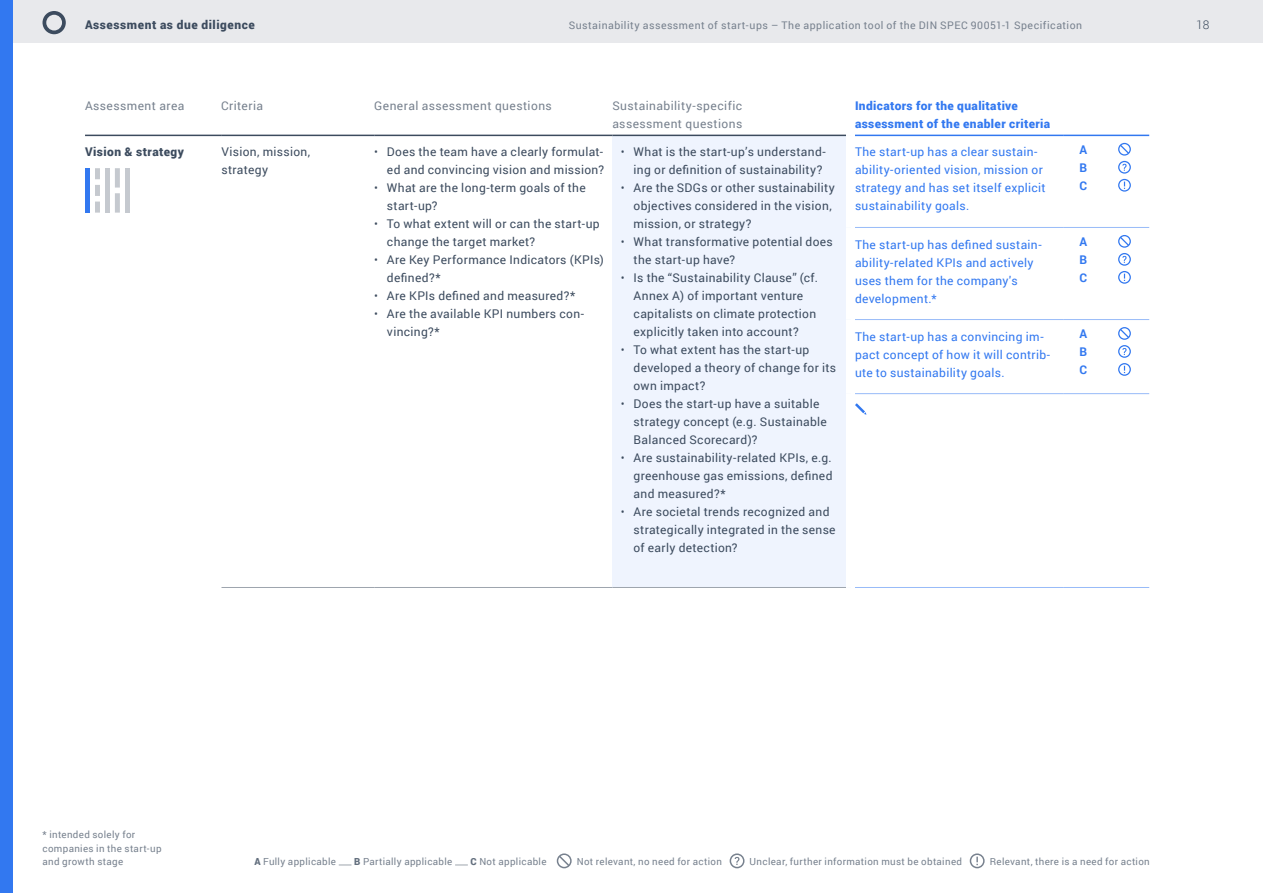
<style>
.page{position:relative;width:1263px;height:893px;background:#fff}
.page>*{position:absolute;margin:0;border:0;box-sizing:border-box;transform-origin:0 0}
.Tab_Kriterien{font:12px/18px "Roboto";letter-spacing:.025em;color:#3c4b5e}
.Tab_Text_Befähiger{font:12px/18px "Roboto";letter-spacing:.025em;color:#3278f0}
.Tab_Kopf{font:12px/18px "Roboto";letter-spacing:.035em;color:#77818e}
.Tab_Kopf_Befähiger{font:900 12px/18px "Roboto";letter-spacing:.03em;color:#3278f0}
.Tab_Bereiche{font:900 12px "Roboto";letter-spacing:.045em;color:#3c4b5e}
.Tab_Skala_Befähiger{font:700 12px "Roboto";color:#3278f0}
.t1{font:300 12px "Roboto";color:#3c4b5e}
.t2{font:10.5px "Roboto";letter-spacing:.045em;color:#77818e}
.t3{font:9.75px/13.5px "Roboto";letter-spacing:.035em;color:#77818e}
.s1{font-weight:300}
.s2{font-weight:900;color:#636f7e}
</style>
<div class="page">
<div style="left:0;top:0;width:1263px;height:43px;background:#e8e9ec"></div>
<div style="left:0;top:0;width:13px;height:893px;background:#3278f0"></div>
<svg style="left:43px;top:11px;width:23px;height:23px"></svg>
<svg style="left:339px;top:865px;width:12px;height:1px"></svg>
<svg style="left:455px;top:865px;width:13px;height:1px"></svg>
<svg style="left:557px;top:853px;width:15px;height:15px"></svg>
<svg style="left:730px;top:853px;width:14px;height:15px"></svg>
<svg style="left:970px;top:853px;width:15px;height:15px"></svg>
<div style="left:612px;top:135px;width:238px;height:452px;background:#eff4fe"></div>
<hr style="left:855px;top:135px;width:208px;height:1px;background:#3278f0">
<hr style="left:1063px;top:135px;width:86px;height:1px;background:#3278f0">
<div style="left:846px;top:135px;width:9px;height:92px;background:#fff"></div>
<div style="left:846px;top:227px;width:9px;height:93px;background:#fff"></div>
<div style="left:846px;top:320px;width:9px;height:74px;background:#fff"></div>
<div style="left:846px;top:394px;width:9px;height:193px;background:#fff"></div>
<hr style="left:855px;top:227px;width:208px;height:1px;background:#98bbf8">
<hr style="left:1063px;top:227px;width:86px;height:1px;background:#98bbf8">
<hr style="left:855px;top:319px;width:208px;height:1px;background:#98bbf8">
<hr style="left:1063px;top:319px;width:86px;height:1px;background:#98bbf8">
<hr style="left:855px;top:393px;width:208px;height:1px;background:#98bbf8">
<hr style="left:1063px;top:393px;width:86px;height:1px;background:#98bbf8">
<hr style="left:221px;top:587px;width:153px;height:1px;background:#9ea5ae">
<hr style="left:374px;top:587px;width:238px;height:1px;background:#9ea5ae">
<hr style="left:612px;top:587px;width:234px;height:1px;background:#9ea5ae">
<hr style="left:855px;top:587px;width:208px;height:1px;background:#98bbf8">
<hr style="left:1063px;top:587px;width:86px;height:1px;background:#98bbf8">
<hr style="left:85px;top:135px;width:136px;height:1px;background:#3c4b5e">
<hr style="left:221px;top:135px;width:153px;height:1px;background:#3c4b5e">
<hr style="left:374px;top:135px;width:238px;height:1px;background:#3c4b5e">
<hr style="left:612px;top:135px;width:234px;height:1px;background:#3c4b5e">
<svg style="left:1118px;top:143px;width:13px;height:49px"></svg>
<svg style="left:1118px;top:235px;width:13px;height:49px"></svg>
<svg style="left:1118px;top:327px;width:13px;height:49px"></svg>
<svg style="left:855px;top:403px;width:11px;height:12px"></svg>
<div style="left:85px;top:168px;width:5px;height:45px;background:#3278f0"></div>
<div style="left:105px;top:168px;width:5px;height:45px;background:#c5c9cf"></div>
<div style="left:125px;top:168px;width:5px;height:45px;background:#c5c9cf"></div>
<svg style="left:95px;top:168px;width:5px;height:45px"></svg>
<svg style="left:115px;top:168px;width:5px;height:45px"></svg>
<p class="Tab_Bereiche" style="left:85px;top:16px;width:171px">Assessment as due diligence</p>
<p class="t1" style="left:1196px;top:16px;width:15px">18</p>
<p class="t2" style="left:569px;top:18px;width:515px">Sustainability assessment of start-ups – The application tool of the DIN SPEC 90051-1 Specification</p>
<p class="Tab_Kopf" style="left:85px;top:96px;width:101px">Assessment area</p>
<p class="Tab_Kopf" style="left:221px;top:96px;width:44px">Criteria</p>
<p class="Tab_Kopf" style="left:374px;top:96px;width:179px">General assessment questions</p>
<p class="Tab_Kopf" style="left:612px;top:96px;width:131px">Sustainability-specific assessment questions</p>
<p class="Tab_Kopf_Befähiger" style="left:855px;top:96px;width:197px">Indicators for the qualitative assessment of the enabler criteria</p>
<p class="Tab_Bereiche" style="left:85px;top:144px;width:100px">Vision &amp; strategy</p>
<p class="Tab_Kriterien" style="left:221px;top:143px;width:90px">Vision, mission,</p>
<p class="Tab_Kriterien" style="left:221px;top:161px;width:48px">strategy</p>
<p class="Tab_Text_Befähiger" style="left:855px;top:143px;width:192px">The start-up has a clear sustain&shy;ability-oriented vision, mission or strategy and has set itself explicit sustainability goals.</p>
<p class="Tab_Skala_Befähiger" style="left:1079px;top:141px;width:9px">A</p>
<p class="Tab_Kriterien" style="left:374px;top:143px;width:231px;text-align:right"><span class="s1">•</span> Does the team have a clearly formulat&shy;ed and convincing vision and mission?</p>
<p class="Tab_Kriterien" style="left:387px;top:179px;width:200px;text-indent:-13px"><span class="s1">•</span> What are the long-term goals of the start-up?</p>
<p class="Tab_Kriterien" style="left:387px;top:215px;width:214px;text-indent:-13px"><span class="s1">•</span> To what extent will or can the start-up change the target market?</p>
<p class="Tab_Kriterien" style="left:387px;top:251px;width:218px;text-indent:-13px"><span class="s1">•</span> Are Key Performance Indicators (KPIs) defined?*</p>
<p class="Tab_Kriterien" style="left:374px;top:287px;width:203px"><span class="s1">•</span> Are KPIs defined and measured?*</p>
<p class="Tab_Kriterien" style="left:387px;top:305px;width:199px;text-indent:-13px"><span class="s1">•</span> Are the available KPI numbers con&shy;vincing?*</p>
<p class="Tab_Kriterien" style="left:621px;top:143px;width:206px;text-align:right"><span class="s1">•</span> What is the start-up’s understand&shy;ing or definition of sustainability?</p>
<p class="Tab_Kriterien" style="left:634px;top:179px;width:203px;text-indent:-13px"><span class="s1">•</span> Are the SDGs or other sustainability objectives considered in the vision, mission, or strategy?</p>
<p class="Tab_Kriterien" style="left:634px;top:233px;width:201px;text-indent:-13px"><span class="s1">•</span> What transformative potential does the start-up have?</p>
<p class="Tab_Kriterien" style="left:634px;top:269px;width:186px;text-indent:-13px"><span class="s1">•</span> Is the “Sustainability Clause” (cf.<br>Annex A) of important venture capitalists on climate protection explicitly taken into account?</p>
<p class="Tab_Kriterien" style="left:634px;top:341px;width:204px;text-indent:-13px"><span class="s1">•</span> To what extent has the start-up developed a theory of change for its own impact?</p>
<p class="Tab_Kriterien" style="left:634px;top:395px;width:195px;text-indent:-13px"><span class="s1">•</span> Does the start-up have a suitable strategy concept (e.g. Sustainable<br>Balanced Scorecard)?</p>
<p class="Tab_Kriterien" style="left:634px;top:449px;width:200px;text-align:justify;text-indent:-13px"><span class="s1">•</span> Are sustainability-related KPIs, e.g. greenhouse gas emissions, defined and measured?*</p>
<p class="Tab_Kriterien" style="left:634px;top:503px;width:203px;text-indent:-13px"><span class="s1">•</span> Are societal trends recognized and strategically integrated in the sense of early detection?</p>
<p class="Tab_Skala_Befähiger" style="left:1079px;top:159px;width:9px">B</p>
<p class="Tab_Skala_Befähiger" style="left:1079px;top:177px;width:9px">C</p>
<p class="Tab_Text_Befähiger" style="left:855px;top:235px;width:188px">The start-up has defined sustain&shy;ability-related KPIs and actively uses them for the company's development.*</p>
<p class="Tab_Skala_Befähiger" style="left:1079px;top:233px;width:9px">A</p>
<p class="Tab_Skala_Befähiger" style="left:1079px;top:251px;width:9px">B</p>
<p class="Tab_Skala_Befähiger" style="left:1079px;top:269px;width:9px">C</p>
<p class="Tab_Text_Befähiger" style="left:855px;top:327px;width:197px">The start-up has a convincing im&shy;pact concept of how it will contrib&shy;ute to sustainability goals.</p>
<p class="Tab_Skala_Befähiger" style="left:1079px;top:326px;width:9px">A</p>
<p class="Tab_Skala_Befähiger" style="left:1079px;top:344px;width:9px">B</p>
<p class="Tab_Skala_Befähiger" style="left:1079px;top:362px;width:9px">C</p>
<p class="t3" style="left:43px;top:828px;width:121px">* intended solely for companies in the start-up and growth stage</p>
<p class="t3" style="left:254px;top:855px;width:83px"><span class="s2">A</span> Fully applicable</p>
<p class="t3" style="left:354px;top:855px;width:100px"><span class="s2">B</span> Partially applicable</p>
<p class="t3" style="left:470px;top:855px;width:78px"><span class="s2">C</span> Not applicable</p>
<p class="t3" style="left:577px;top:855px;width:147px">Not relevant, no need for action</p>
<p class="t3" style="left:750px;top:855px;width:214px">Unclear, further information must be obtained</p>
<p class="t3" style="left:990px;top:855px;width:162px">Relevant, there is a need for action</p>
</div>
